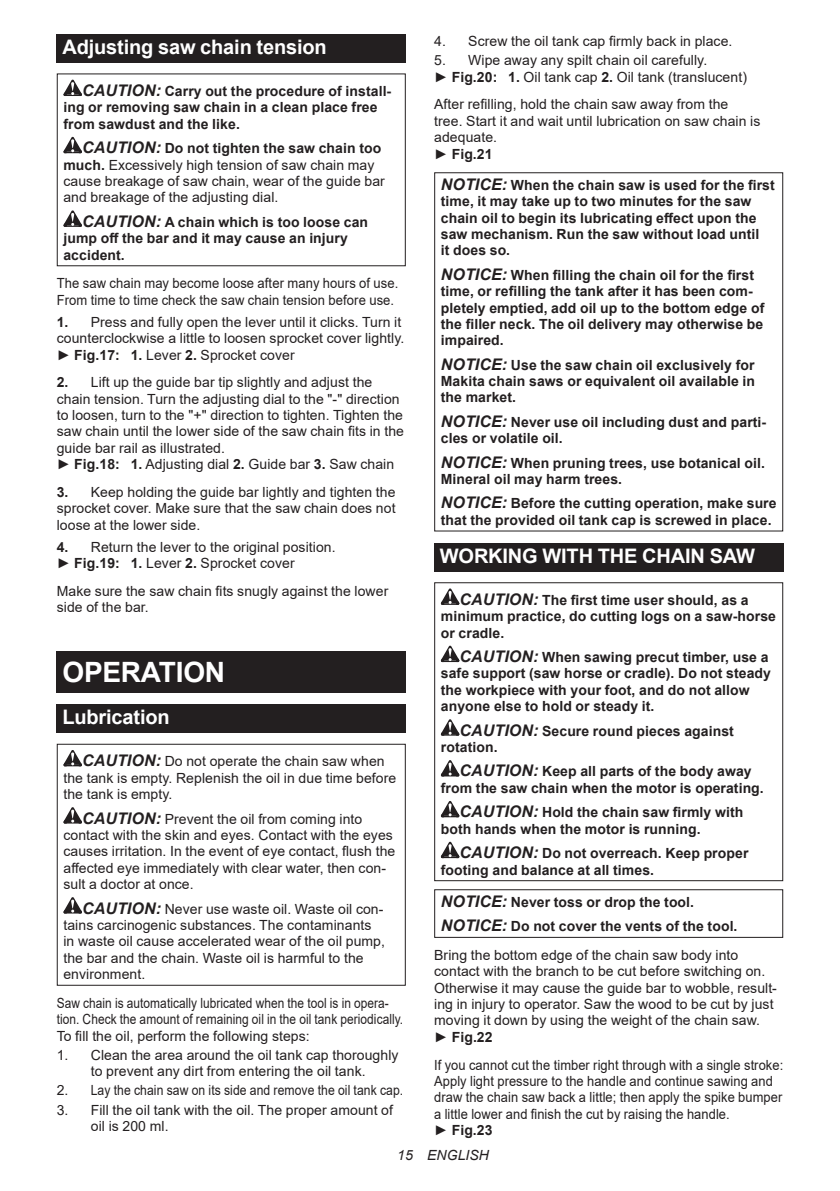
<style>
.page{position:relative;width:840px;height:1191px;background:#fff}
.page>*{position:absolute;margin:0;border:0;box-sizing:border-box;transform-origin:0 0}
.t1{font:700 28px "Arial";letter-spacing:-.01em;color:#fff}
.t2{font:700 20px "Arial";letter-spacing:-.01em;color:#fff}
.t3{font:14px/16.4px "Arial";letter-spacing:.005em;color:#231f20}
.t4{font:700 14px/16.4px "Arial";letter-spacing:.005em;color:#231f20}
.t5{font:14px/16.4px "Arial";letter-spacing:.005em;color:#231f20;scale:.92 1}
.t6{font:14px/16.4px "Arial";letter-spacing:.005em;color:#231f20;scale:.85 1}
.t7{font:14px/16.4px "Arial";letter-spacing:.005em;color:#231f20;scale:.93 1}
.t8{font:italic 14px "Arial";letter-spacing:.005em;color:#231f20}
.s1{font-style:italic;font-size:16px}
.s2{font-weight:700;font-style:italic;font-size:16px}
.s3{font-weight:700}
</style>
<div class="page">
<div style="left:57px;top:34px;width:348px;height:29px;background:#231f20"></div>
<svg style="left:63px;top:80px;width:19px;height:16px"></svg>
<svg style="left:63px;top:137px;width:19px;height:16px"></svg>
<svg style="left:63px;top:210px;width:19px;height:17px"></svg>
<div style="left:57px;top:652px;width:348px;height:41px;background:#231f20"></div>
<div style="left:57px;top:704px;width:348px;height:29px;background:#231f20"></div>
<svg style="left:63px;top:750px;width:19px;height:16px"></svg>
<svg style="left:63px;top:807px;width:19px;height:16px"></svg>
<svg style="left:63px;top:897px;width:19px;height:16px"></svg>
<div style="left:57px;top:743px;width:348px;height:242px;border:1px solid #231f20"></div>
<div style="left:434px;top:172px;width:348px;height:359px;border:1px solid #231f20"></div>
<div style="left:434px;top:543px;width:348px;height:28px;background:#231f20"></div>
<svg style="left:440px;top:588px;width:19px;height:17px"></svg>
<svg style="left:440px;top:645px;width:19px;height:17px"></svg>
<svg style="left:440px;top:719px;width:19px;height:16px"></svg>
<svg style="left:440px;top:760px;width:19px;height:16px"></svg>
<svg style="left:440px;top:801px;width:19px;height:16px"></svg>
<svg style="left:440px;top:841px;width:19px;height:17px"></svg>
<div style="left:434px;top:582px;width:348px;height:299px;border:1px solid #231f20"></div>
<div style="left:434px;top:889px;width:348px;height:49px;border:1px solid #231f20"></div>
<h2 class="t2" style="left:62px;top:33px;width:266px">Adjusting saw chain tension</h2>
<p class="t4" style="left:63px;top:83px;width:329px;text-indent:19px"><span class="s1">CAUTION:</span> Carry out the procedure of install&shy;ing or removing saw chain in a clean place free from sawdust and the like.</p>
<p class="t3" style="left:63px;top:140px;width:323px;text-indent:19px"><span class="s2">CAUTION:</span> <span class="s3">Do not tighten the saw chain too much.</span> Excessively high tension of saw chain may cause breakage of saw chain, wear of the guide bar and breakage of the adjusting dial.</p>
<p class="t4" style="left:63px;top:214px;width:306px;text-indent:19px"><span class="s1">CAUTION:</span> A chain which is too loose can jump off the bar and it may cause an injury accident.</p>
<p class="t7" style="left:57px;top:275px;width:369px">The saw chain may become loose after many hours of use.<br>From time to time check the saw chain tension before use.</p>
<p class="t3" style="left:57px;top:313px;width:349px"><span class="s3">1.</span> Press and fully open the lever until it clicks. Turn it counterclockwise a little to loosen sprocket cover lightly. ► <span class="s3">Fig.17: 1.</span> Lever <span class="s3">2.</span> Sprocket cover</p>
<p class="t3" style="left:57px;top:374px;width:348px"><span class="s3">2.</span> Lift up the guide bar tip slightly and adjust the chain tension. Turn the adjusting dial to the "-" direction to loosen, turn to the "+" direction to tighten. Tighten the saw chain until the lower side of the saw chain fits in the guide bar rail as illustrated.<br>► <span class="s3">Fig.18: 1.</span> Adjusting dial <span class="s3">2.</span> Guide bar <span class="s3">3.</span> Saw chain</p>
<p class="t3" style="left:57px;top:484px;width:340px;text-align:justify"><span class="s3">3.</span> Keep holding the guide bar lightly and tighten the sprocket cover. Make sure that the saw chain does not loose at the lower side.</p>
<p class="t3" style="left:57px;top:538px;width:280px"><span class="s3">4.</span> Return the lever to the original position. ► <span class="s3">Fig.19: 1.</span> Lever <span class="s3">2.</span> Sprocket cover</p>
<p class="t3" style="left:57px;top:582px;width:333px">Make sure the saw chain fits snugly against the lower side of the bar.</p>
<h1 class="t1" style="left:62px;top:652px;width:164px">OPERATION</h1>
<h2 class="t2" style="left:62px;top:703px;width:109px">Lubrication</h2>
<p class="t3" style="left:63px;top:753px;width:334px;text-indent:19px"><span class="s2">CAUTION:</span> Do not operate the chain saw when the tank is empty. Replenish the oil in due time before the tank is empty.</p>
<p class="t3" style="left:63px;top:810px;width:333px;text-indent:19px"><span class="s2">CAUTION:</span> Prevent the oil from coming into contact with the skin and eyes. Contact with the eyes causes irritation. In the event of eye contact, flush the affected eye immediately with clear water, then con&shy;sult a doctor at once.</p>
<p class="t3" style="left:63px;top:900px;width:323px;text-indent:19px"><span class="s2">CAUTION:</span> Never use waste oil. Waste oil con&shy;tains carcinogenic substances. The contaminants in waste oil cause accelerated wear of the oil pump, the bar and the chain. Waste oil is harmful to the environment.</p>
<p class="t6" style="left:57px;top:994px;width:409px">Saw chain is automatically lubricated when the tool is in opera&shy;tion. Check the amount of remaining oil in the oil tank periodically.<br>To fill the oil, perform the following steps:</p>
<p class="t3" style="left:57px;top:1046px;width:343px;text-align:center">1. Clean the area around the oil tank cap thoroughly to prevent any dirt from entering the oil tank.</p>
<p class="t3" style="left:57px;top:1082px;width:348px">2. Lay the chain saw on its side and remove the oil tank cap.</p>
<p class="t3" style="left:91px;top:1101px;width:303px;text-indent:-34px">3. Fill the oil tank with the oil. The proper amount of oil is 200 ml.</p>
<p class="t3" style="left:434px;top:33px;width:299px">4. Screw the oil tank cap firmly back in place.</p>
<p class="t3" style="left:434px;top:52px;width:314px">5. Wipe away any spilt chain oil carefully.<br>► <span class="s3">Fig.20: 1.</span> Oil tank cap <span class="s3">2.</span> Oil tank (translucent)</p>
<p class="t3" style="left:434px;top:96px;width:327px">After refilling, hold the chain saw away from the<br>tree. Start it and wait until lubrication on saw chain is adequate.<br>► <span class="s3">Fig.21</span></p>
<p class="t4" style="left:440px;top:177px;width:335px"><span class="s1">NOTICE:</span> When the chain saw is used for the first time, it may take up to two minutes for the saw chain oil to begin its lubricating effect upon the saw mechanism. Run the saw without load until<br>it does so.</p>
<p class="t4" style="left:440px;top:267px;width:325px"><span class="s1">NOTICE:</span> When filling the chain oil for the first time, or refilling the tank after it has been com&shy;pletely emptied, add oil up to the bottom edge of the filler neck. The oil delivery may otherwise be impaired.</p>
<p class="t4" style="left:440px;top:357px;width:315px;text-align:justify"><span class="s1">NOTICE:</span> Use the saw chain oil exclusively for Makita chain saws or equivalent oil available in the market.</p>
<p class="t4" style="left:440px;top:414px;width:326px"><span class="s1">NOTICE:</span> Never use oil including dust and parti&shy;cles or volatile oil.</p>
<p class="t4" style="left:440px;top:455px;width:325px"><span class="s1">NOTICE:</span> When pruning trees, use botanical oil.<br>Mineral oil may harm trees.</p>
<p class="t4" style="left:440px;top:495px;width:337px"><span class="s1">NOTICE:</span> Before the cutting operation, make sure that the provided oil tank cap is screwed in place.</p>
<h2 class="t2" style="left:439px;top:542px;width:316px">WORKING WITH THE CHAIN SAW</h2>
<p class="t4" style="left:440px;top:592px;width:336px;text-indent:19px"><span class="s1">CAUTION:</span> The first time user should, as a minimum practice, do cutting logs on a saw-horse or cradle.</p>
<p class="t4" style="left:440px;top:649px;width:331px;text-indent:19px"><span class="s1">CAUTION:</span> When sawing precut timber, use a safe support (saw horse or cradle). Do not steady the workpiece with your foot, and do not allow anyone else to hold or steady it.</p>
<p class="t4" style="left:440px;top:722px;width:294px;text-indent:19px"><span class="s1">CAUTION:</span> Secure round pieces against rotation.</p>
<p class="t4" style="left:440px;top:763px;width:324px;text-align:center"><span class="s1">CAUTION:</span> Keep all parts of the body away from the saw chain when the motor is operating.</p>
<p class="t4" style="left:440px;top:804px;width:304px;text-indent:19px"><span class="s1">CAUTION:</span> Hold the chain saw firmly with both hands when the motor is running.</p>
<p class="t4" style="left:440px;top:845px;width:309px;text-indent:19px"><span class="s1">CAUTION:</span> Do not overreach. Keep proper footing and balance at all times.</p>
<p class="t4" style="left:440px;top:890px;width:298px;line-height:24.4px"><span class="s1">NOTICE:</span> Never toss or drop the tool.<br><span class="s1">NOTICE:</span> Do not cover the vents of the tool.</p>
<p class="t3" style="left:434px;top:946px;width:344px">Bring the bottom edge of the chain saw body into contact with the branch to be cut before switching on.<br>Otherwise it may cause the guide bar to wobble, result&shy;ing in injury to operator. Saw the wood to be cut by just moving it down by using the weight of the chain saw. ► <span class="s3">Fig.22</span></p>
<p class="t5" style="left:434px;top:1056px;width:381px">If you cannot cut the timber right through with a single stroke:<br>Apply light pressure to the handle and continue sawing and draw the chain saw back a little; then apply the spike bumper a little lower and finish the cut by raising the handle.<br>► <span class="s3">Fig.23</span></p>
<p class="t8" style="left:397px;top:1146px;width:93px">15 ENGLISH</p>
</div>
